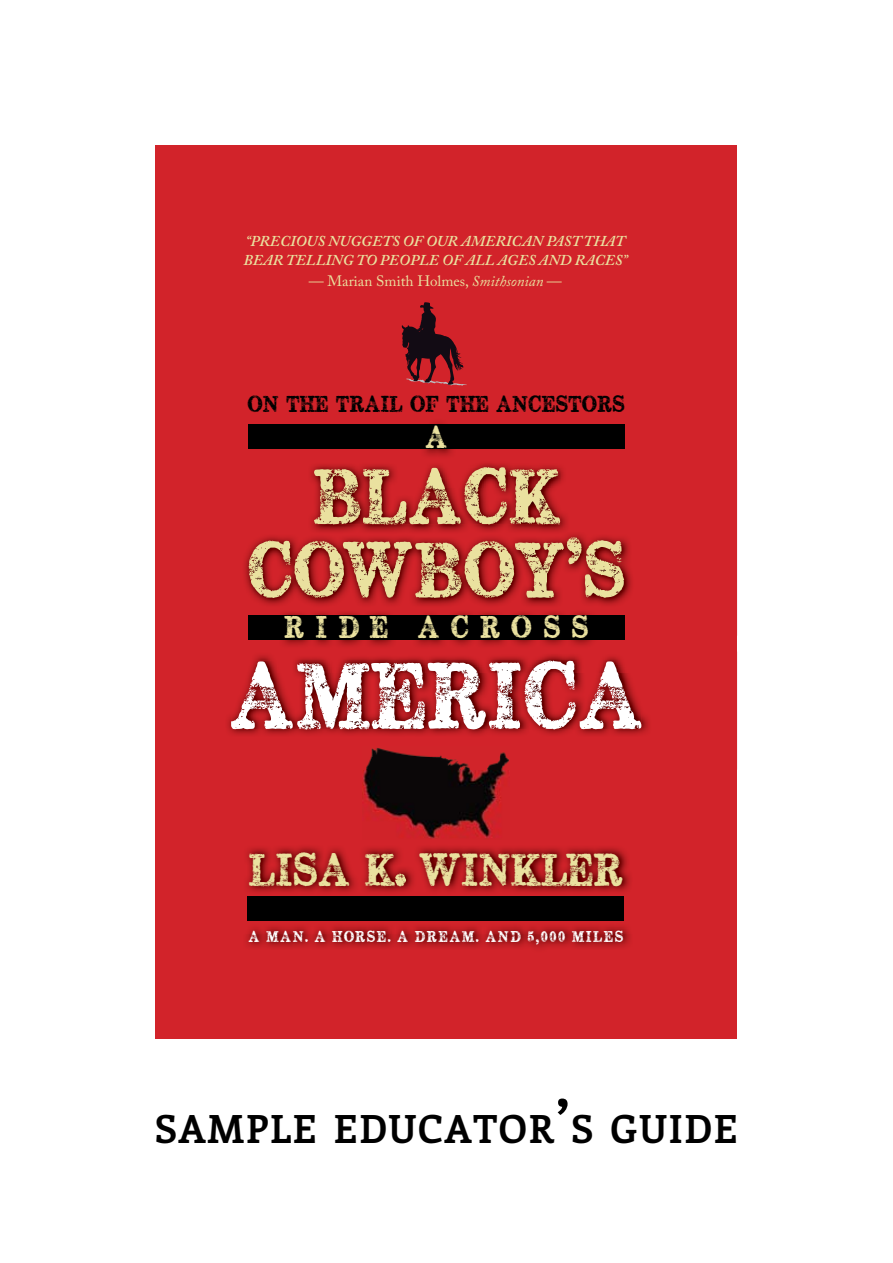
<style>
.page{position:relative;width:893px;height:1263px;background:#fff}
.page>*{position:absolute;margin:0;border:0;box-sizing:border-box;transform-origin:0 0}
.t1{font:90px "Subway Novella";letter-spacing:.04em;color:#fff}
.t2{font:75px/73.5px "Subway Novella";letter-spacing:.04em;color:#eae19f;text-align:center}
.t3{font:44.1px "Subway Novella";letter-spacing:.045em;color:#eae19f}
.t4{font:700 38.85px "Enriqueta";letter-spacing:.03em;color:#000}
.t5{font:30px "Subway Novella";letter-spacing:.41em;color:#eae19f}
.t6{font:22.05px "Subway Novella";letter-spacing:.045em;color:#000}
.t7{font:italic 600 15px/19.5px "Adobe Caslon Pro";letter-spacing:.005em;color:#eae19f}
.t8{font:15px "Subway Novella";letter-spacing:.14em;color:#fff}
.t9{font:15px "Adobe Caslon Pro";color:#eae19f}
.s1{font-style:italic}
.s2{font-size:63px}
.s3{font-size:55.5px}
</style>
<div class="page">
<div style="left:156px;top:145px;width:581px;height:893px;background:#d2232a"></div>
<svg style="left:401px;top:302px;width:66px;height:84px"></svg>
<img style="left:227px;top:655px;width:422px;height:80px">
<img style="left:231px;top:660px;width:410px;height:69px">
<img style="left:247px;top:846px;width:383px;height:75px">
<div style="left:248px;top:897px;width:376px;height:24px;background:#000"></div>
<div style="left:248px;top:425px;width:376px;height:24px;background:#000"></div>
<img style="left:244px;top:465px;width:388px;height:141px">
<img style="left:248px;top:615px;width:30px;height:21px">
<img style="left:314px;top:467px;width:246px;height:58px">
<img style="left:278px;top:612px;width:371px;height:60px">
<img style="left:278px;top:660px;width:363px;height:12px">
<div style="left:278px;top:615px;width:346px;height:24px;background:#000"></div>
<img style="left:420px;top:422px;width:178px;height:66px">
<img style="left:420px;top:425px;width:178px;height:24px">
<img style="left:420px;top:467px;width:140px;height:21px">
<img style="left:246px;top:934px;width:384px;height:14px">
<img style="left:249px;top:926px;width:380px;height:8px">
<img style="left:363px;top:747px;width:146px;height:92px">
<p class="t7" style="left:243px;top:231px;width:386px">“PRECIOUS NUGGETS OF OUR AMERICAN PAST THAT<br>BEAR TELLING TO PEOPLE OF ALL AGES AND RACES”</p>
<p class="t9" style="left:309px;top:272px;width:255px">— Marian Smith Holmes, <span class="s1">Smithsonian</span> —</p>
<h3 class="t6" style="left:248px;top:393px;width:378px">ON THE TRAIL OF THE ANCESTORS</h3>
<h3 class="t5" style="left:426px;top:423px;width:22px">A</h3>
<h2 class="t2" style="left:248px;top:465px;width:377px">BLACK<br>COWBOY’S</h2>
<h3 class="t5" style="left:285px;top:613px;width:304px">RIDE ACROSS</h3>
<h1 class="t1" style="left:231px;top:654px;width:412px">AMERICA</h1>
<h3 class="t3" style="left:249px;top:849px;width:375px">LISA K<span class="s2">.</span> WINKLER</h3>
<p class="t8" style="left:249px;top:929px;width:375px">A MAN. A HORSE. A DREAM. AND 5,000 MILES</p>
<h3 class="t4" style="left:155px;top:1101px;width:585px">SAMPLE EDUCATOR<span class="s3">’</span>S GUIDE</h3>
</div>
